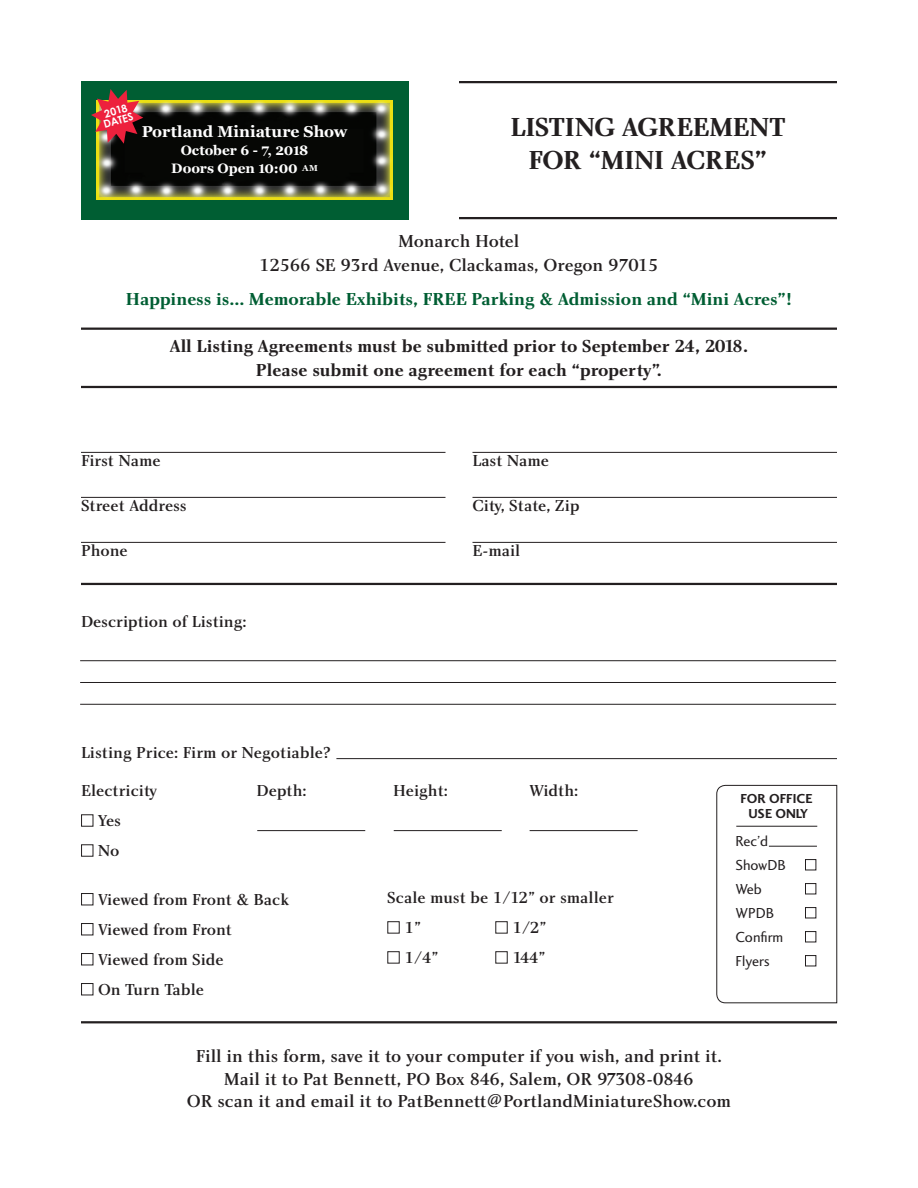
<style>
.page{position:relative;width:918px;height:1188px;background:#fff}
.page>*{position:absolute;margin:0;border:0;box-sizing:border-box;transform-origin:0 0}
.t1{font:27px/33px "Charlotte Bold Plain";letter-spacing:-.005em;color:#231f20;text-align:center}
.t2{font:18px/22.5px "Charlotte Medium Plain";color:#231f20;text-align:center}
.t3{font:18px/24px "Charlotte Bold Plain";color:#231f20;text-align:center}
.t4{font:18px "Charlotte Bold Plain";color:#005e33}
.t5{font:16.5px/30px "Charlotte Medium Plain";color:#231f20}
.t6{font:700 15.75px "Georgia";color:#fff}
.t7{font:15px/24px "Charlotte Sans Book Plain";color:#231f20}
.t8{font:700 13.65px/17.9px "Georgia";letter-spacing:-.005em;color:#fff;text-align:center}
.t9{font:13.5px/15px "Charlotte Sans Bold Plain";color:#231f20;text-align:center}
.t10{font:700 10.65px/9.8px "Century Gothic";color:#fff;text-align:center}
.s1{font-size:8.55px}
</style>
<div class="page">
<hr style="left:459px;top:217px;width:378px;height:2px;background:#231f20">
<hr style="left:459px;top:81px;width:378px;height:2px;background:#231f20">
<hr style="left:81px;top:452px;width:365px;height:1px;background:#231f20">
<hr style="left:81px;top:497px;width:365px;height:1px;background:#231f20">
<hr style="left:81px;top:542px;width:365px;height:1px;background:#231f20">
<hr style="left:472px;top:452px;width:365px;height:1px;background:#231f20">
<hr style="left:472px;top:497px;width:365px;height:1px;background:#231f20">
<hr style="left:472px;top:542px;width:365px;height:1px;background:#231f20">
<div style="left:81px;top:815px;width:12px;height:11px;border:1px solid #231f20"></div>
<div style="left:81px;top:845px;width:12px;height:11px;border:1px solid #231f20"></div>
<hr style="left:81px;top:583px;width:756px;height:2px;background:#231f20">
<hr style="left:81px;top:1021px;width:756px;height:2px;background:#231f20">
<hr style="left:80px;top:660px;width:756px;height:1px;background:#231f20">
<hr style="left:80px;top:682px;width:756px;height:1px;background:#231f20">
<hr style="left:80px;top:704px;width:756px;height:1px;background:#231f20">
<hr style="left:257px;top:830px;width:108px;height:1px;background:#231f20">
<hr style="left:394px;top:830px;width:108px;height:1px;background:#231f20">
<hr style="left:530px;top:830px;width:108px;height:1px;background:#231f20">
<div style="left:81px;top:893px;width:12px;height:12px;border:1px solid #231f20"></div>
<div style="left:81px;top:923px;width:12px;height:12px;border:1px solid #231f20"></div>
<div style="left:81px;top:953px;width:12px;height:12px;border:1px solid #231f20"></div>
<div style="left:81px;top:983px;width:12px;height:12px;border:1px solid #231f20"></div>
<hr style="left:81px;top:328px;width:756px;height:2px;background:#231f20">
<hr style="left:81px;top:386px;width:756px;height:2px;background:#231f20">
<svg style="left:716px;top:785px;width:121px;height:218px"></svg>
<hr style="left:736px;top:826px;width:81px;height:1px;background:#231f20">
<hr style="left:769px;top:846px;width:48px;height:1px;background:#231f20">
<div style="left:805px;top:859px;width:11px;height:11px;border:1px solid #231f20"></div>
<div style="left:805px;top:883px;width:11px;height:11px;border:1px solid #231f20"></div>
<div style="left:805px;top:907px;width:11px;height:11px;border:1px solid #231f20"></div>
<div style="left:805px;top:931px;width:11px;height:11px;border:1px solid #231f20"></div>
<div style="left:805px;top:955px;width:11px;height:11px;border:1px solid #231f20"></div>
<div style="left:81px;top:81px;width:328px;height:138px;background:#005e33"></div>
<img style="left:97px;top:100px;width:296px;height:100px">
<svg style="left:91px;top:89px;width:52px;height:55px"></svg>
<hr style="left:336px;top:758px;width:501px;height:1px;background:#231f20">
<p class="t10" style="left:100px;top:110px;width:32px;rotate:-16deg">2018<br>DATES</p>
<p class="t6" style="left:142px;top:123px;width:207px">Portland Miniature Show</p>
<p class="t8" style="left:171px;top:142px;width:148px">October 6 - 7, 2018<br>Doors Open 10:00 <span class="s1">AM</span></p>
<h1 class="t1" style="left:510px;top:110px;width:277px">LISTING AGREEMENT<br>FOR “MINI ACRES”</h1>
<p class="t2" style="left:259px;top:229px;width:401px;line-height:24px">Monarch Hotel<br>12566 SE 93rd Avenue, Clackamas, Oregon 97015</p>
<p class="t4" style="left:126px;top:289px;width:668px">Happiness is... Memorable Exhibits, FREE Parking &amp; Admission and “Mini Acres”!</p>
<p class="t3" style="left:170px;top:334px;width:580px">All Listing Agreements must be submitted prior to September 24, 2018.<br>Please submit one agreement for each “property”.</p>
<p class="t5" style="left:81px;top:445px;width:81px">First Name</p>
<p class="t5" style="left:81px;top:490px;width:107px">Street Address</p>
<p class="t5" style="left:81px;top:535px;width:48px">Phone</p>
<p class="t5" style="left:81px;top:606px;width:167px">Description of Listing:</p>
<p class="t5" style="left:81px;top:738px;width:251px">Listing Price: Firm or Negotiable?</p>
<p class="t5" style="left:472px;top:445px;width:78px">Last Name</p>
<p class="t5" style="left:472px;top:490px;width:109px">City, State, Zip</p>
<p class="t5" style="left:472px;top:535px;width:49px">E-mail</p>
<p class="t5" style="left:98px;top:776px;width:61px;text-indent:-17px">Electricity<br>Yes<br>No</p>
<p class="t5" style="left:256px;top:776px;width:52px">Depth:</p>
<p class="t5" style="left:393px;top:776px;width:56px">Height:</p>
<p class="t5" style="left:530px;top:776px;width:50px">Width:</p>
<p class="t5" style="left:98px;top:884px;width:192px">Viewed from Front &amp; Back<br>Viewed from Front<br>Viewed from Side<br>On Turn Table</p>
<p class="t5" style="left:404px;top:882px;width:211px;text-indent:-17px">Scale must be 1/12” or smaller<br>1”</p>
<p class="t5" style="left:512px;top:912px;width:36px">1/2”</p>
<p class="t5" style="left:404px;top:942px;width:36px">1/4”</p>
<p class="t5" style="left:512px;top:942px;width:35px">144”</p>
<p class="t9" style="left:741px;top:791px;width:73px">FOR OFFICE<br>USE ONLY</p>
<p class="t7" style="left:735px;top:829px;width:52px">Rec’d<br>ShowDB<br>Web<br>WPDB<br>Confirm<br>Flyers</p>
<p class="t2" style="left:187px;top:1045px;width:546px">Fill in this form, save it to your computer if you wish, and print it.<br>Mail it to Pat Bennett, PO Box 846, Salem, OR 97308-0846<br>OR scan it and email it to PatBennett@PortlandMiniatureShow.com</p>
</div>
